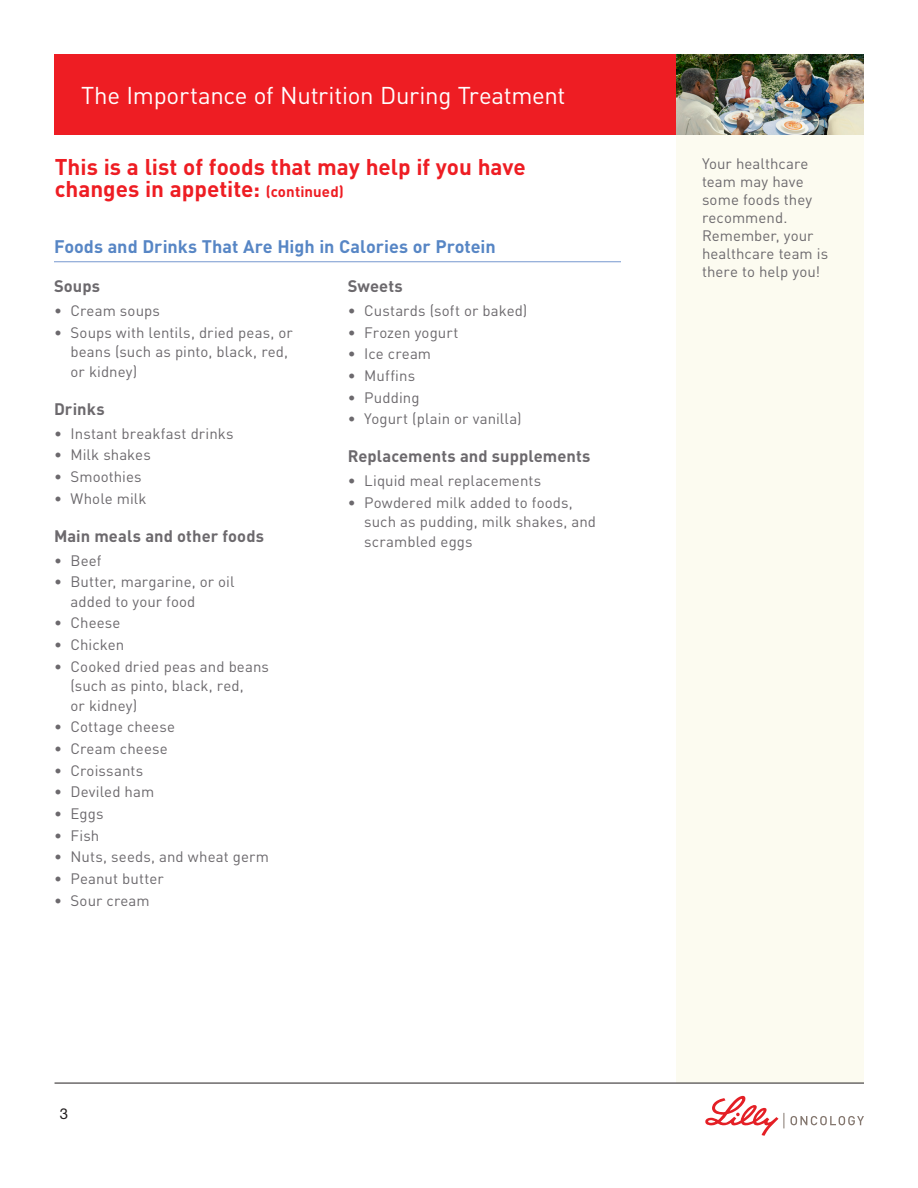
<style>
.page{position:relative;width:918px;height:1188px;background:#fff}
.page>*{position:absolute;margin:0;border:0;box-sizing:border-box;transform-origin:0 0}
.headline{font:24px "DINOT";letter-spacing:-.01em;color:#fff}
.NC_subhead{font:700 22.5px/22.5px "DINOT";color:#ee1d23}
.NC_bullet_tight_subh{font:700 18px "DINOT";color:#5786c5}
.NC_bullet_tight_subh-2{font:700 16.5px "DINOT";letter-spacing:.005em;color:#6c696d}
.NC_bullet_tight{font:15px/19.5px "DINOT";letter-spacing:.005em;color:#6c696d}
.DIN_sidebar_copy{font:15px/18px "DINOT";letter-spacing:.005em;color:#6c696d}
.t1{font:15px "Helvetica Neue LT Std";color:#231f20}
.s1{font-size:15px}
</style>
<div class="page">
<div style="left:676px;top:135px;width:187px;height:948px;background:#fcfbf0"></div>
<div style="left:54px;top:54px;width:809px;height:81px;background:#ee1d23"></div>
<hr style="left:55px;top:1083px;width:809px;height:1px;background:#231f20">
<hr style="left:54px;top:261px;width:567px;height:1px;background:#86a3d4">
<img style="left:676px;top:54px;width:187px;height:81px">
<svg style="left:705px;top:1095px;width:159px;height:41px"></svg>
<p class="headline" style="left:81px;top:80px;width:486px">The Importance of Nutrition During Treatment</p>
<p class="NC_subhead" style="left:55px;top:155px;width:472px">This is a list of foods that may help if you have changes in appetite: <span class="s1">(continued)</span></p>
<p class="NC_bullet_tight_subh" style="left:54px;top:234px;width:443px">Foods and Drinks That Are High in Calories or Protein</p>
<p class="NC_bullet_tight_subh-2" style="left:54px;top:275px;width:48px">Soups</p>
<p class="NC_bullet_tight" style="left:54px;top:301px;width:107px">• Cream soups</p>
<p class="NC_bullet_tight" style="left:71px;top:322px;width:224px;text-indent:-17px">• Soups with lentils, dried peas, or beans (such as pinto, black, red, or kidney)</p>
<p class="NC_bullet_tight_subh-2" style="left:54px;top:398px;width:52px">Drinks</p>
<p class="NC_bullet_tight" style="left:54px;top:423px;width:181px">• Instant breakfast drinks</p>
<p class="NC_bullet_tight" style="left:54px;top:445px;width:98px">• Milk shakes</p>
<p class="NC_bullet_tight" style="left:54px;top:466px;width:89px">• Smoothies</p>
<p class="NC_bullet_tight" style="left:54px;top:488px;width:94px">• Whole milk</p>
<p class="NC_bullet_tight_subh-2" style="left:54px;top:525px;width:212px">Main meals and other foods</p>
<p class="NC_bullet_tight" style="left:54px;top:550px;width:49px">• Beef</p>
<p class="NC_bullet_tight" style="left:71px;top:572px;width:165px;text-indent:-17px">• Butter, margarine, or oil added to your food</p>
<p class="NC_bullet_tight" style="left:54px;top:613px;width:68px">• Cheese</p>
<p class="NC_bullet_tight" style="left:54px;top:635px;width:72px">• Chicken</p>
<p class="NC_bullet_tight" style="left:71px;top:656px;width:200px;text-indent:-17px">• Cooked dried peas and beans (such as pinto, black, red,<br>or kidney)</p>
<p class="NC_bullet_tight" style="left:54px;top:717px;width:123px">• Cottage cheese</p>
<p class="NC_bullet_tight" style="left:54px;top:739px;width:115px">• Cream cheese</p>
<p class="NC_bullet_tight" style="left:54px;top:760px;width:91px">• Croissants</p>
<p class="NC_bullet_tight" style="left:54px;top:782px;width:102px">• Deviled ham</p>
<p class="NC_bullet_tight" style="left:54px;top:804px;width:51px">• Eggs</p>
<p class="NC_bullet_tight" style="left:54px;top:825px;width:47px">• Fish</p>
<p class="NC_bullet_tight" style="left:54px;top:847px;width:216px">• Nuts, seeds, and wheat germ</p>
<p class="NC_bullet_tight" style="left:54px;top:869px;width:111px">• Peanut butter</p>
<p class="NC_bullet_tight" style="left:54px;top:890px;width:97px">• Sour cream</p>
<p class="NC_bullet_tight_subh-2" style="left:348px;top:275px;width:57px">Sweets</p>
<p class="NC_bullet_tight" style="left:348px;top:301px;width:181px">• Custards (soft or baked)</p>
<p class="NC_bullet_tight" style="left:348px;top:322px;width:112px">• Frozen yogurt</p>
<p class="NC_bullet_tight" style="left:348px;top:344px;width:85px">• Ice cream</p>
<p class="NC_bullet_tight" style="left:348px;top:365px;width:69px">• Muffins</p>
<p class="NC_bullet_tight" style="left:348px;top:387px;width:73px">• Pudding</p>
<p class="NC_bullet_tight" style="left:348px;top:409px;width:175px">• Yogurt (plain or vanilla)</p>
<p class="NC_bullet_tight_subh-2" style="left:348px;top:446px;width:244px">Replacements and supplements</p>
<p class="NC_bullet_tight" style="left:348px;top:471px;width:195px">• Liquid meal replacements</p>
<p class="NC_bullet_tight" style="left:364px;top:492px;width:233px;text-indent:-17px">• Powdered milk added to foods, such as pudding, milk shakes, and scrambled eggs</p>
<p class="t1" style="left:60px;top:1105px;width:10px">3</p>
<p class="DIN_sidebar_copy" style="left:702px;top:154px;width:128px">Your healthcare team may have some foods they recommend.<br>Remember, your healthcare team is there to help you!</p>
</div>
